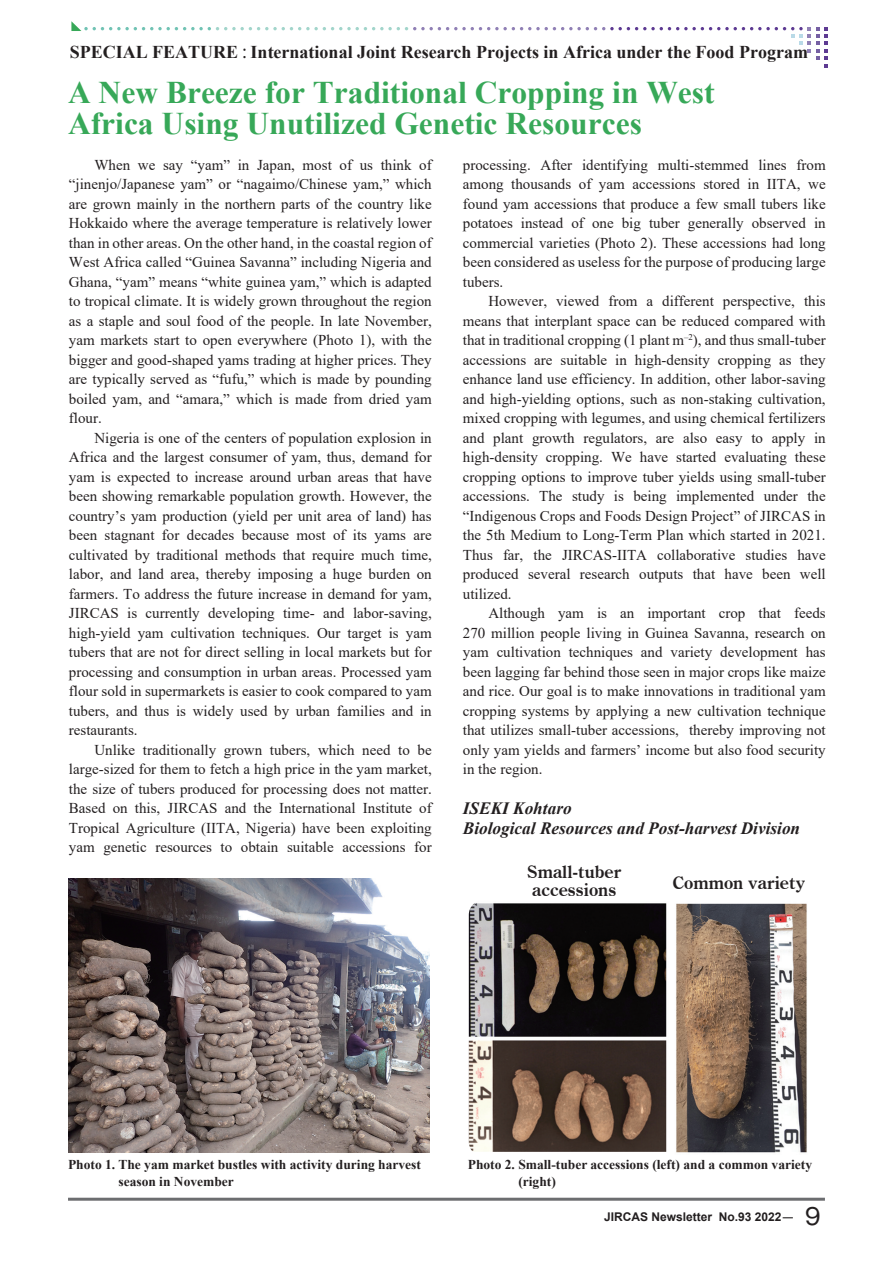
<style>
.page{position:relative;width:893px;height:1263px;background:#fff}
.page>*{position:absolute;margin:0;border:0;box-sizing:border-box;transform-origin:0 0}
.t1{font:700 31.5px/31.5px "Times New Roman";color:#37a858}
.t2{font:700 18px "Times New Roman";color:#231f20}
.t3{font:italic 700 17.25px/19.5px "Times New Roman";color:#231f20}
.t4{font:700 17.25px/18px "Century Oldstyle";color:#231f20}
.t5{font:15px/19.5px "Times New Roman";color:#231f20;text-align:justify}
.t6{font:700 13.5px/16.5px "Times New Roman";color:#231f20}
.t7{font:700 12px "Arial";color:#231f20}
.s1{font-family:"Koz Go Pr 6 N";font-weight:400}
.s2{font-family:"Hira Kaku Std N W1";font-weight:400;font-size:22.5px}
.s3{font-family:"Gothic MB101 Pr 6 N";font-weight:400;font-size:22.5px}
</style>
<div class="page">
<svg style="left:71px;top:21px;width:756px;height:47px"></svg>
<hr style="left:68px;top:1198px;width:757px;height:3px;background:#6c6d70">
<img style="left:469px;top:903px;width:338px;height:250px">
<img style="left:68px;top:878px;width:361px;height:274px">
<p class="t2" style="left:70px;top:39px;width:740px">SPECIAL FEATURE <span class="s1">:</span> International Joint Research Projects in Africa under the Food Program</p>
<h1 class="t1" style="left:68px;top:75px;width:648px">A New Breeze for Traditional Cropping in West<br>Africa Using Unutilized Genetic Resources</h1>
<p class="t5" style="left:69px;top:155px;width:364px;text-indent:26px">When we say “yam” in Japan, most of us think of “jinenjo/Japanese yam” or “nagaimo/Chinese yam,” which are grown mainly in the northern parts of the country like Hokkaido where the average temperature is relatively lower than in other areas. On the other hand, in the coastal region of West Africa called “Guinea Savanna” including Nigeria and Ghana, “yam” means “white guinea yam,” which is adapted to tropical climate. It is widely grown throughout the region as a staple and soul food of the people. In late November, yam markets start to open everywhere (Photo 1), with the bigger and good-shaped yams trading at higher prices. They are typically served as “fufu,” which is made by pounding boiled yam, and “amara,” which is made from dried yam flour.</p>
<p class="t5" style="left:69px;top:428px;width:364px;text-indent:26px">Nigeria is one of the centers of population explosion in Africa and the largest consumer of yam, thus, demand for yam is expected to increase around urban areas that have been showing remarkable population growth. However, the country’s yam production (yield per unit area of land) has been stagnant for decades because most of its yams are cultivated by traditional methods that require much time, labor, and land area, thereby imposing a huge burden on farmers. To address the future increase in demand for yam, JIRCAS is currently developing time- and labor-saving, high-yield yam cultivation techniques. Our target is yam tubers that are not for direct selling in local markets but for processing and consumption in urban areas. Processed yam flour sold in supermarkets is easier to cook compared to yam tubers, and thus is widely used by urban families and in restaurants.</p>
<p class="t5" style="left:69px;top:740px;width:364px;text-indent:26px">Unlike traditionally grown tubers, which need to be large-sized for them to fetch a high price in the yam market, the size of tubers produced for processing does not matter.<br>Based on this, JIRCAS and the International Institute of Tropical Agriculture (IITA, Nigeria) have been exploiting yam genetic resources to obtain suitable accessions for</p>
<p class="t5" style="left:463px;top:155px;width:364px">processing. After identifying multi-stemmed lines from among thousands of yam accessions stored in IITA, we found yam accessions that produce a few small tubers like potatoes instead of one big tuber generally observed in commercial varieties (Photo 2). These accessions had long been considered as useless for the purpose of producing large tubers.</p>
<p class="t5" style="left:463px;top:291px;width:364px;text-indent:26px">However, viewed from a different perspective, this means that interplant space can be reduced compared with that in traditional cropping (1 plant m<sup>–2</sup>), and thus small-tuber accessions are suitable in high-density cropping as they enhance land use efficiency. In addition, other labor-saving and high-yielding options, such as non-staking cultivation, mixed cropping with legumes, and using chemical fertilizers and plant growth regulators, are also easy to apply in high-density cropping. We have started evaluating these cropping options to improve tuber yields using small-tuber accessions. The study is being implemented under the “Indigenous Crops and Foods Design Project” of JIRCAS in the 5th Medium to Long-Term Plan which started in 2021.<br>Thus far, the JIRCAS-IITA collaborative studies have produced several research outputs that have been well utilized.</p>
<p class="t5" style="left:463px;top:603px;width:364px;text-indent:26px">Although yam is an important crop that feeds 270 million people living in Guinea Savanna, research on yam cultivation techniques and variety development has been lagging far behind those seen in major crops like maize and rice. Our goal is to make innovations in traditional yam cropping systems by applying a new cultivation technique that utilizes small-tuber accessions, thereby improving not only yam yields and farmers’ income but also food security in the region.</p>
<p class="t3" style="left:463px;top:798px;width:339px">ISEKI Kohtaro<br>Biological Resources and Post-harvest Division</p>
<p class="t4" style="left:527px;top:863px;width:96px">Small-tuber accessions</p>
<p class="t4" style="left:672px;top:873px;width:135px">Common variety</p>
<p class="t6" style="left:118px;top:1156px;width:304px;text-indent:-50px">Photo 1. The yam market bustles with activity during harvest season in November</p>
<p class="t6" style="left:518px;top:1156px;width:295px;text-indent:-51px">Photo 2. Small-tuber accessions (left) and a common variety (right)</p>
<p class="t7" style="left:604px;top:1208px;width:218px">JIRCAS Newsletter No.93 2022<span class="s2">-</span> <span class="s3">9</span></p>
</div>
